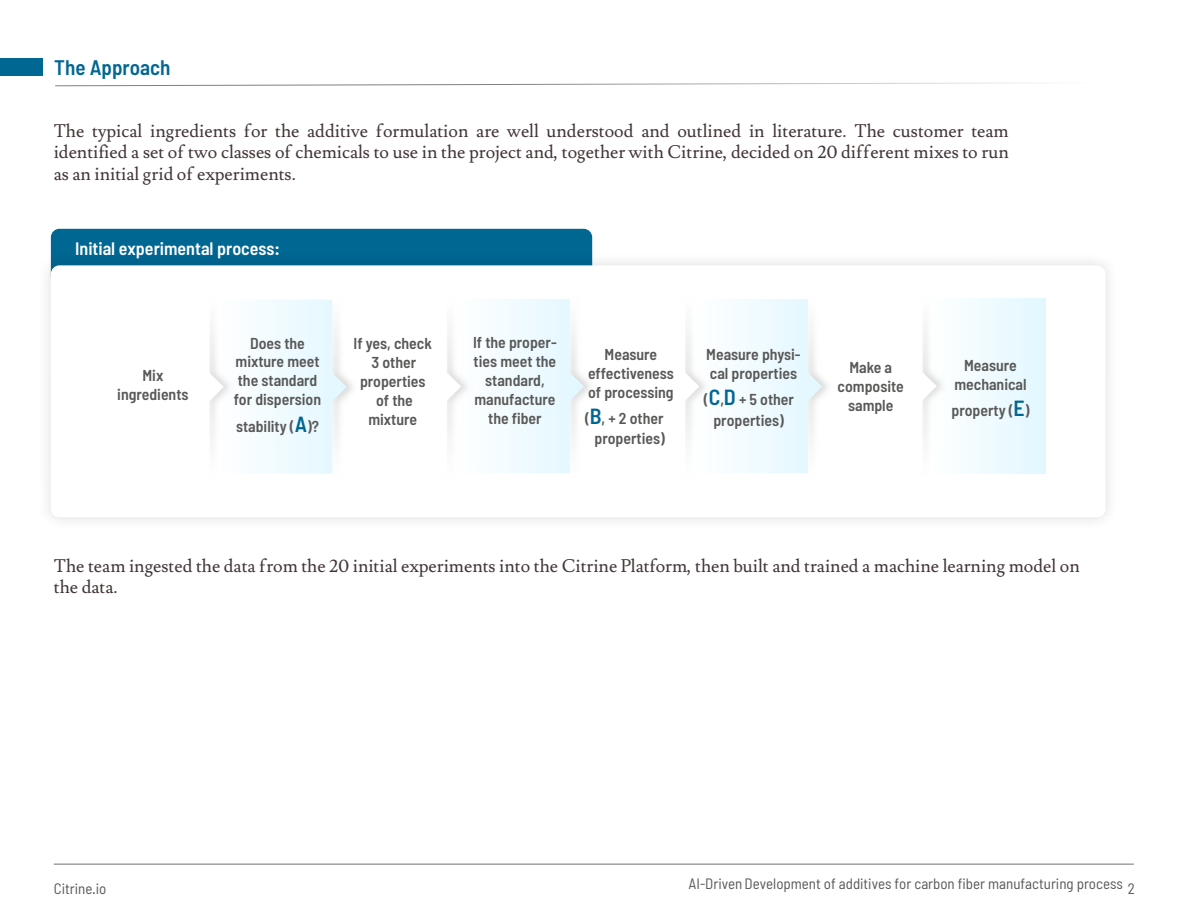
<style>
.page{position:relative;width:1188px;height:918px;background:#fff}
.page>*{position:absolute;margin:0;border:0;box-sizing:border-box;transform-origin:0 0}
.t1{font:600 semi-condensed 21px "Barlow";color:#006692}
.t2{font:18px/21.6px "Lusitana";color:#433636}
.t3{font:600 semi-condensed 18px "Barlow";color:#fff}
.t4{font:600 semi-condensed 15.75px/18.9px "Barlow";color:#585857;text-align:center}
.t5{font:semi-condensed 15px "Barlow";color:#575756}
.s1{font-size:21.9px;color:#006692}
.s2{font-style:inherit}
</style>
<div class="page">
<hr style="left:54px;top:864px;width:1080px;height:1px;background:#707070">
<div style="left:51px;top:229px;width:541px;height:56px;background:#006692;border-radius:9px"></div>
<div style="left:37px;top:251px;width:1083px;height:280px;background:#000;opacity:.14"></div>
<div style="left:51px;top:265px;width:1055px;height:252px;background:#fff;border-radius:9px"></div>
<svg style="left:55px;top:82px;width:953px;height:4px"></svg>
<div style="left:0;top:58px;width:43px;height:17px;background:#006692"></div>
<div style="left:928px;top:299px;width:118px;height:174px;background:#e9f9ff"></div>
<div style="left:878px;top:255px;width:108px;height:219px;background:#f9fdff"></div>
<img style="left:765px;top:255px;width:107px;height:263px">
<img style="left:641px;top:255px;width:107px;height:10px">
<img style="left:526px;top:255px;width:108px;height:263px">
<img style="left:403px;top:255px;width:107px;height:11px">
<img style="left:289px;top:256px;width:107px;height:262px">
<img style="left:166px;top:255px;width:107px;height:263px">
<svg style="left:166px;top:299px;width:771px;height:175px"></svg>
<p class="t1" style="left:54px;top:60px;width:118px">The Approach</p>
<p class="t2" style="left:54px;top:121px;width:957px;text-align:justify">The typical ingredients for the additive formulation are well understood and outlined in literature. The customer team identified a set of two classes of chemicals to use in the project and, together with Citrine, decided on 20 different mixes to run as an initial grid of experiments.</p>
<p class="t3" style="left:75px;top:237px;width:206px">Initial experimental process:</p>
<p class="t4" style="left:117px;top:367px;width:73px">Mix ingredients</p>
<p class="t4" style="left:124px;top:384px;width:65px">Emissions</p>
<p class="t4" style="left:234px;top:335px;width:89px">Does the mixture meet the standard for dispersion</p>
<p class="t4" style="left:236px;top:416px;width:84px">stability (<span class="s1">A</span>)?</p>
<p class="t4" style="left:354px;top:335px;width:80px">If yes, check<br>3 other properties of the mixture</p>
<p class="t4" style="left:473px;top:334px;width:85px">If the proper&shy;ties meet the standard, manufacture the fiber</p>
<p class="t4" style="left:373px;top:369px;width:54px">Energy /</p>
<p class="t4" style="left:588px;top:346px;width:87px">Measure effectiveness of processing</p>
<p class="t4" style="left:585px;top:410px;width:81px;line-height:20.1px;text-align:right">(<span class="s1">B</span>, + 2 other properties)</p>
<p class="t4" style="left:600px;top:371px;width:65px;line-height:14.5px;text-align:right">Energy /<br>Emissions</p>
<p class="t4" style="left:706px;top:346px;width:96px;text-align:left">Measure physi&shy;cal properties</p>
<p class="t4" style="left:704px;top:391px;width:92px;line-height:20.1px">(<span class="s1">C</span>,<span class="s1">D</span> + 5 other properties)</p>
<p class="t4" style="left:838px;top:359px;width:68px">Make a composite sample</p>
<p class="t4" style="left:954px;top:357px;width:74px">Measure mechanical</p>
<p class="t4" style="left:837px;top:383px;width:65px">Emissions</p>
<p class="t4" style="left:952px;top:402px;width:79px">property (<span class="s1">E</span>)</p>
<p class="t2" style="left:54px;top:556px;width:1027px">The team ingested the data from the 20 initial experiments into the Citrine Platform, then built and trained a machine learning model on the data.</p>
<p class="t5" style="left:54px;top:880px;width:54px">Citrine.io</p>
<p class="t5" style="left:688px;top:875px;width:448px"><span class="s2">AI-Driven</span> Development of additives for carbon fiber manufacturing process 2</p>
</div>
